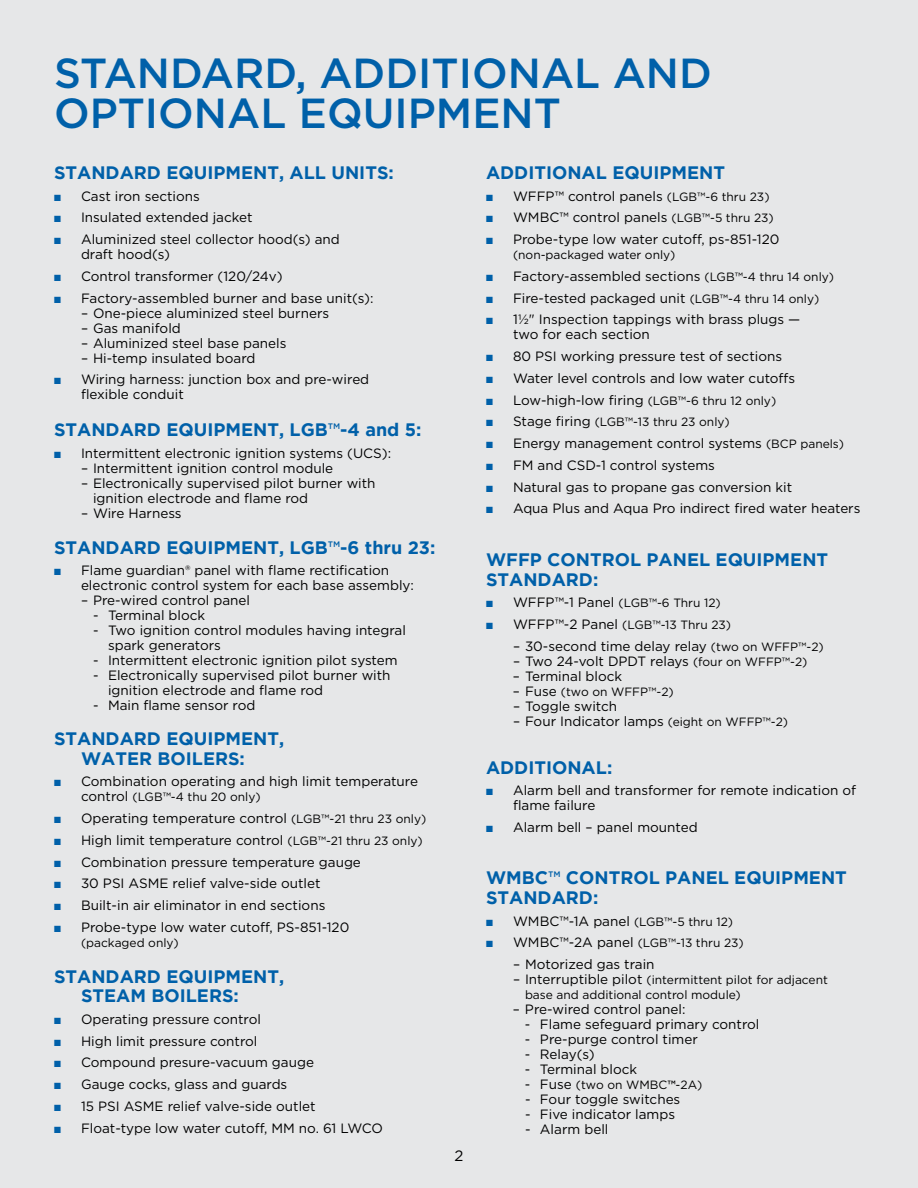
<style>
.page{position:relative;width:918px;height:1188px;background:#e6e7e8}
.page>*{position:absolute;margin:0;border:0;box-sizing:border-box;transform-origin:0 0}
.t1{font:500 42px/40.5px "Gotham";color:#0060a9}
.t2{font:700 18px/19.5px "Gotham";color:#0060a9}
.t3{font:15px "Gotham";color:#000}
.t4{font:13.5px/15px "Gotham";color:#000}
.t5{font:13.5px "Gotham";letter-spacing:-.02em;color:#000}
.t6{font:12px/15px "Gotham";color:#000}
.s1{color:#0060a9}
.s2{font-size:12px}
.s3{font-size:13.5px}
.s4{font-weight:500}
</style>
<div class="page">
<h1 class="t1" style="left:54px;top:52px;width:660px">STANDARD, ADDITIONAL AND<br>OPTIONAL EQUIPMENT</h1>
<h2 class="t2" style="left:54px;top:162px;width:341px">STANDARD EQUIPMENT, ALL UNITS:</h2>
<p class="t4" style="left:54px;top:188px;width:147px"><span class="s1">■</span> Cast iron sections</p>
<p class="t4" style="left:54px;top:210px;width:200px"><span class="s1">■</span> Insulated extended jacket</p>
<p class="t4" style="left:81px;top:232px;width:260px;text-indent:-27px"><span class="s1">■</span> Aluminized steel collector hood(s) and draft hood(s)</p>
<p class="t4" style="left:54px;top:268px;width:230px"><span class="s1">■</span> Control transformer (120/24v)</p>
<p class="t4" style="left:54px;top:290px;width:321px"><span class="s1">■</span> Factory-assembled burner and base unit(s):</p>
<p class="t4" style="left:81px;top:305px;width:250px">– One-piece aluminized steel burners</p>
<p class="t4" style="left:81px;top:320px;width:101px">– Gas manifold</p>
<p class="t4" style="left:81px;top:335px;width:207px">– Aluminized steel base panels</p>
<p class="t4" style="left:81px;top:350px;width:176px">– Hi-temp insulated board</p>
<p class="t4" style="left:81px;top:372px;width:290px;text-indent:-27px"><span class="s1">■</span> Wiring harness: junction box and pre-wired flexible conduit</p>
<h2 class="t2" style="left:486px;top:162px;width:241px">ADDITIONAL EQUIPMENT</h2>
<p class="t4" style="left:486px;top:188px;width:285px"><span class="s1">■</span> WFFP™ control panels <span class="s2">(LGB™-6 thru 23)</span></p>
<p class="t4" style="left:486px;top:210px;width:289px"><span class="s1">■</span> WMBC™ control panels <span class="s2">(LGB™-5 thru 23)</span></p>
<p class="t4" style="left:486px;top:232px;width:295px"><span class="s1">■</span> Probe-type low water cutoff, ps-851-120</p>
<p class="t6" style="left:513px;top:247px;width:164px">(non-packaged water only)</p>
<p class="t4" style="left:486px;top:268px;width:350px"><span class="s1">■</span> Factory-assembled sections <span class="s2">(LGB™-4 thru 14 only)</span></p>
<p class="t4" style="left:486px;top:290px;width:335px"><span class="s1">■</span> Fire-tested packaged unit <span class="s2">(LGB™-4 thru 14 only)</span></p>
<p class="t4" style="left:513px;top:312px;width:289px;text-indent:-27px"><span class="s1">■</span> 1½" Inspection tappings with brass plugs — two for each section</p>
<p class="t4" style="left:486px;top:349px;width:298px"><span class="s1">■</span> 80 PSI working pressure test of sections</p>
<p class="t4" style="left:486px;top:370px;width:311px"><span class="s1">■</span> Water level controls and low water cutoffs</p>
<p class="t4" style="left:486px;top:392px;width:292px"><span class="s1">■</span> Low-high-low firing <span class="s2">(LGB™-6 thru 12 only)</span></p>
<p class="t6" style="left:486px;top:414px;width:245px"><span class="s1">■</span> <span class="s3">Stage firing</span> (LGB™-13 thru 23 only)</p>
<p class="t4" style="left:486px;top:436px;width:359px"><span class="s1">■</span> Energy management control systems <span class="s2">(BCP panels)</span></p>
<p class="t4" style="left:486px;top:457px;width:231px"><span class="s1">■</span> FM and CSD-1 control systems</p>
<p class="t4" style="left:486px;top:479px;width:308px"><span class="s1">■</span> Natural gas to propane gas conversion kit</p>
<p class="t4" style="left:486px;top:501px;width:376px"><span class="s1">■</span> Aqua Plus and Aqua Pro indirect fired water heaters</p>
<h2 class="t2" style="left:486px;top:549px;width:344px">WFFP CONTROL PANEL EQUIPMENT<br>STANDARD:</h2>
<p class="t6" style="left:486px;top:595px;width:236px"><span class="s1">■</span> <span class="s3">WFFP™-1 Panel</span> (LGB™-6 Thru 12)</p>
<p class="t6" style="left:486px;top:617px;width:247px"><span class="s1">■</span> <span class="s3">WFFP™-2 Panel</span> (LGB™-13 Thru 23)</p>
<p class="t4" style="left:513px;top:638px;width:312px">– 30-second time delay relay <span class="s2">(two on WFFP™-2)</span></p>
<p class="t5" style="left:513px;top:652px;width:296px">– Two 24-volt DPDT relays <span class="s2">(four on WFFP™-2)</span></p>
<p class="t4" style="left:513px;top:668px;width:111px">– Terminal block</p>
<p class="t6" style="left:513px;top:684px;width:162px"><span class="s3">– Fuse</span> (two on WFFP™-2)</p>
<p class="t4" style="left:513px;top:698px;width:106px">– Toggle switch</p>
<p class="t4" style="left:513px;top:713px;width:277px">– Four Indicator lamps <span class="s2">(eight on WFFP™-2)</span></p>
<h2 class="t2" style="left:486px;top:757px;width:128px">ADDITIONAL:</h2>
<p class="t4" style="left:513px;top:783px;width:345px;text-indent:-27px"><span class="s1">■</span> Alarm bell and transformer for remote indication of flame failure</p>
<p class="t4" style="left:486px;top:820px;width:213px"><span class="s1">■</span> Alarm bell – panel mounted</p>
<h2 class="t2" style="left:486px;top:868px;width:362px">WMBC<span class="s4">™</span> CONTROL PANEL EQUIPMENT<br>STANDARD:</h2>
<p class="t6" style="left:486px;top:913px;width:249px"><span class="s1">■</span> <span class="s3">WMBC™-1A panel</span> (LGB™-5 thru 12)</p>
<p class="t6" style="left:486px;top:935px;width:259px"><span class="s1">■</span> <span class="s3">WMBC™-2A panel</span> (LGB™-13 thru 23)</p>
<p class="t4" style="left:513px;top:956px;width:143px">– Motorized gas train</p>
<p class="t6" style="left:525px;top:972px;width:304px;text-indent:-12px"><span class="s3">– Interruptible pilot</span> (intermittent pilot for adjacent base and additional control module)</p>
<p class="t4" style="left:513px;top:1001px;width:174px">– Pre-wired control panel:</p>
<p class="t4" style="left:525px;top:1016px;width:236px">- Flame sefeguard primary control</p>
<p class="t4" style="left:525px;top:1031px;width:174px">- Pre-purge control timer</p>
<p class="t4" style="left:525px;top:1046px;width:71px">- Relay(s)</p>
<p class="t4" style="left:525px;top:1061px;width:114px">- Terminal block</p>
<p class="t6" style="left:525px;top:1077px;width:179px"><span class="s3">- Fuse</span> (two on WMBC<span class="s4">™</span>-2A)</p>
<p class="t4" style="left:525px;top:1091px;width:157px">- Four toggle switches</p>
<p class="t4" style="left:525px;top:1106px;width:152px">- Five indicator lamps</p>
<p class="t4" style="left:525px;top:1121px;width:85px">- Alarm bell</p>
<h2 class="t2" style="left:54px;top:419px;width:369px">STANDARD EQUIPMENT, LGB<span class="s4">™</span>-4 and 5:</h2>
<p class="t4" style="left:54px;top:445px;width:339px"><span class="s1">■</span> Intermittent electronic ignition systems (UCS):</p>
<p class="t4" style="left:81px;top:460px;width:254px">– Intermittent ignition control module</p>
<p class="t4" style="left:93px;top:475px;width:284px;text-indent:-12px">– Electronically supervised pilot burner with ignition electrode and flame rod</p>
<p class="t4" style="left:81px;top:505px;width:102px">– Wire Harness</p>
<h2 class="t2" style="left:54px;top:537px;width:383px">STANDARD EQUIPMENT, LGB<span class="s4">™</span>-6 thru 23:</h2>
<p class="t4" style="left:81px;top:563px;width:335px;text-indent:-27px"><span class="s1">■</span> Flame guardian® panel with flame rectification electronic control system for each base assembly:</p>
<p class="t4" style="left:81px;top:593px;width:171px">– Pre-wired control panel</p>
<p class="t4" style="left:93px;top:608px;width:114px">- Terminal block</p>
<p class="t4" style="left:108px;top:623px;width:300px;text-indent:-15px">- Two ignition control modules having integral spark generators</p>
<p class="t4" style="left:93px;top:653px;width:306px">- Intermittent electronic ignition pilot system</p>
<p class="t4" style="left:108px;top:668px;width:284px;text-indent:-15px">- Electronically supervised pilot burner with ignition electrode and flame rod</p>
<p class="t4" style="left:93px;top:698px;width:164px">- Main flame sensor rod</p>
<h2 class="t2" style="left:81px;top:729px;width:205px;text-indent:-27px">STANDARD EQUIPMENT,<br>WATER BOILERS:</h2>
<p class="t4" style="left:54px;top:774px;width:366px"><span class="s1">■</span> Combination operating and high limit temperature</p>
<p class="t6" style="left:81px;top:789px;width:181px"><span class="s3">control</span> (LGB™-4 thu 20 only)</p>
<p class="t4" style="left:54px;top:811px;width:374px"><span class="s1">■</span> Operating temperature control <span class="s2">(LGB™-21 thru 23 only)</span></p>
<p class="t4" style="left:54px;top:832px;width:370px"><span class="s1">■</span> High limit temperature control <span class="s2">(LGB™-21 thru 23 only)</span></p>
<p class="t4" style="left:54px;top:854px;width:308px"><span class="s1">■</span> Combination pressure temperature gauge</p>
<p class="t4" style="left:54px;top:876px;width:268px"><span class="s1">■</span> 30 PSI ASME relief valve-side outlet</p>
<p class="t4" style="left:54px;top:898px;width:273px"><span class="s1">■</span> Built-in air eliminator in end sections</p>
<p class="t4" style="left:54px;top:919px;width:297px"><span class="s1">■</span> Probe-type low water cutoff, PS-851-120</p>
<p class="t6" style="left:81px;top:935px;width:99px">(packaged only)</p>
<h2 class="t2" style="left:81px;top:966px;width:205px;text-indent:-27px">STANDARD EQUIPMENT,<br>STEAM BOILERS:</h2>
<p class="t4" style="left:54px;top:1011px;width:209px"><span class="s1">■</span> Operating pressure control</p>
<p class="t4" style="left:54px;top:1033px;width:205px"><span class="s1">■</span> High limit pressure control</p>
<p class="t4" style="left:54px;top:1055px;width:262px"><span class="s1">■</span> Compound presure-vacuum gauge</p>
<p class="t4" style="left:54px;top:1077px;width:235px"><span class="s1">■</span> Gauge cocks, glass and guards</p>
<p class="t4" style="left:54px;top:1098px;width:263px"><span class="s1">■</span> 15 PSI ASME relief valve-side outlet</p>
<p class="t4" style="left:54px;top:1120px;width:331px"><span class="s1">■</span> Float-type low water cutoff, MM no. 61 LWCO</p>
<p class="t3" style="left:455px;top:1146px;width:10px">2</p>
</div>
